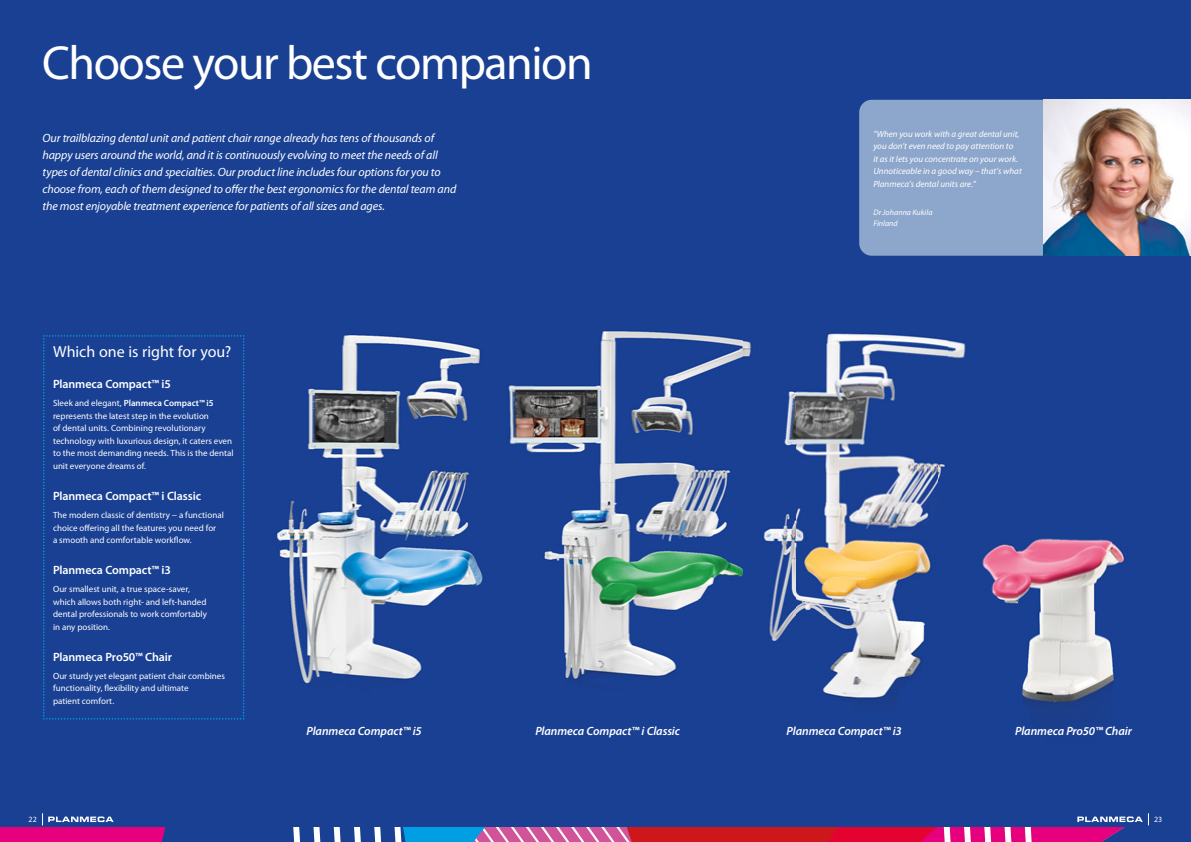
<style>
.page{position:relative;width:1191px;height:842px;background:#194093}
.page>*{position:absolute;margin:0;border:0;box-sizing:border-box;transform-origin:0 0}
.t1{font:48px "Myriad Pro";letter-spacing:-.03em;color:#fff}
.t2{font:16px "Myriad Pro";color:#fff}
.t3{font:italic 12px/17px "Myriad Pro";letter-spacing:-.01em;color:#fff}
.t4{font:600 12px "Myriad Pro";letter-spacing:-.01em;color:#fff}
.t5{font:italic 600 12px "Myriad Pro";letter-spacing:-.005em;color:#fff}
.t6{font:9px/12.5px "Myriad Pro";color:#fff}
.t7{font:italic 9px/12.5px "Myriad Pro";color:#fff}
.t8{font:italic 8px/11px "Myriad Pro";letter-spacing:.005em;color:#fff}
.t9{font:8px "Myriad Pro";color:#fff}
.s1{font-weight:600}
</style>
<div class="page">
<img style="left:1017px;top:538px;width:108px;height:176px">
<img style="left:508px;top:330px;width:235px;height:357px">
<img style="left:795px;top:333px;width:154px;height:371px">
<img style="left:949px;top:340px;width:17px;height:19px">
<img style="left:938px;top:427px;width:79px;height:277px">
<img style="left:743px;top:341px;width:52px;height:301px">
<img style="left:244px;top:334px;width:240px;height:385px">
<svg style="left:0;top:813px;width:1149px;height:29px"></svg>
<svg style="left:43px;top:335px;width:201px;height:384px"></svg>
<div style="left:859px;top:100px;width:184px;height:156px;background:#8da6cb"></div>
<img style="left:1043px;top:100px;width:148px;height:156px">
<h1 class="t1" style="left:42px;top:44px;width:552px">Choose your best companion</h1>
<p class="t3" style="left:43px;top:131px;width:415px">Our trailblazing dental unit and patient chair range already has tens of thousands of happy users around the world, and it is continuously evolving to meet the needs of all types of dental clinics and specialties. Our product line includes four options for you to choose from, each of them designed to offer the best ergonomics for the dental team and the most enjoyable treatment experience for patients of all sizes and ages.</p>
<p class="t7" style="left:873px;top:128px;width:150px">”When you work with a great dental unit, you don’t even need to pay attention to<br>it as it lets you concentrate on your work.<br>Unnoticeable in a good way – that’s what Planmeca’s dental units are.”</p>
<p class="t8" style="left:873px;top:207px;width:61px">Dr Johanna Kukila<br>Finland</p>
<h2 class="t2" style="left:53px;top:346px;width:180px">Which one is right for you?</h2>
<h3 class="t4" style="left:53px;top:380px;width:119px">Planmeca Compact™ i5</h3>
<p class="t6" style="left:53px;top:398px;width:182px">Sleek and elegant, <span class="s1">Planmeca Compact™ i5 </span>represents the latest step in the evolution<br>of dental units. Combining revolutionary technology with luxurious design, it caters even to the most demanding needs. This is the dental unit everyone dreams of.</p>
<h3 class="t4" style="left:53px;top:491px;width:150px">Planmeca Compact™ i Classic</h3>
<p class="t6" style="left:53px;top:509px;width:172px">The modern classic of dentistry − a functional choice offering all the features you need for<br>a smooth and comfortable workflow.</p>
<h3 class="t4" style="left:53px;top:565px;width:119px">Planmeca Compact™ i3</h3>
<p class="t6" style="left:53px;top:584px;width:155px">Our smallest unit, a true space-saver, which allows both right- and left-handed dental professionals to work comfortably in any position.</p>
<h3 class="t4" style="left:53px;top:652px;width:121px">Planmeca Pro50™ Chair</h3>
<p class="t6" style="left:53px;top:670px;width:173px">Our sturdy yet elegant patient chair combines functionality, flexibility and ultimate<br>patient comfort.</p>
<h3 class="t5" style="left:306px;top:726px;width:117px">Planmeca Compact™ i5</h3>
<h3 class="t5" style="left:786px;top:726px;width:117px">Planmeca Compact™ i3</h3>
<h3 class="t5" style="left:1015px;top:726px;width:118px">Planmeca Pro50™ Chair</h3>
<h3 class="t5" style="left:535px;top:726px;width:146px">Planmeca Compact™ i Classic</h3>
<p class="t9" style="left:29px;top:816px;width:10px">22</p>
<p class="t9" style="left:1154px;top:816px;width:10px">23</p>
</div>
